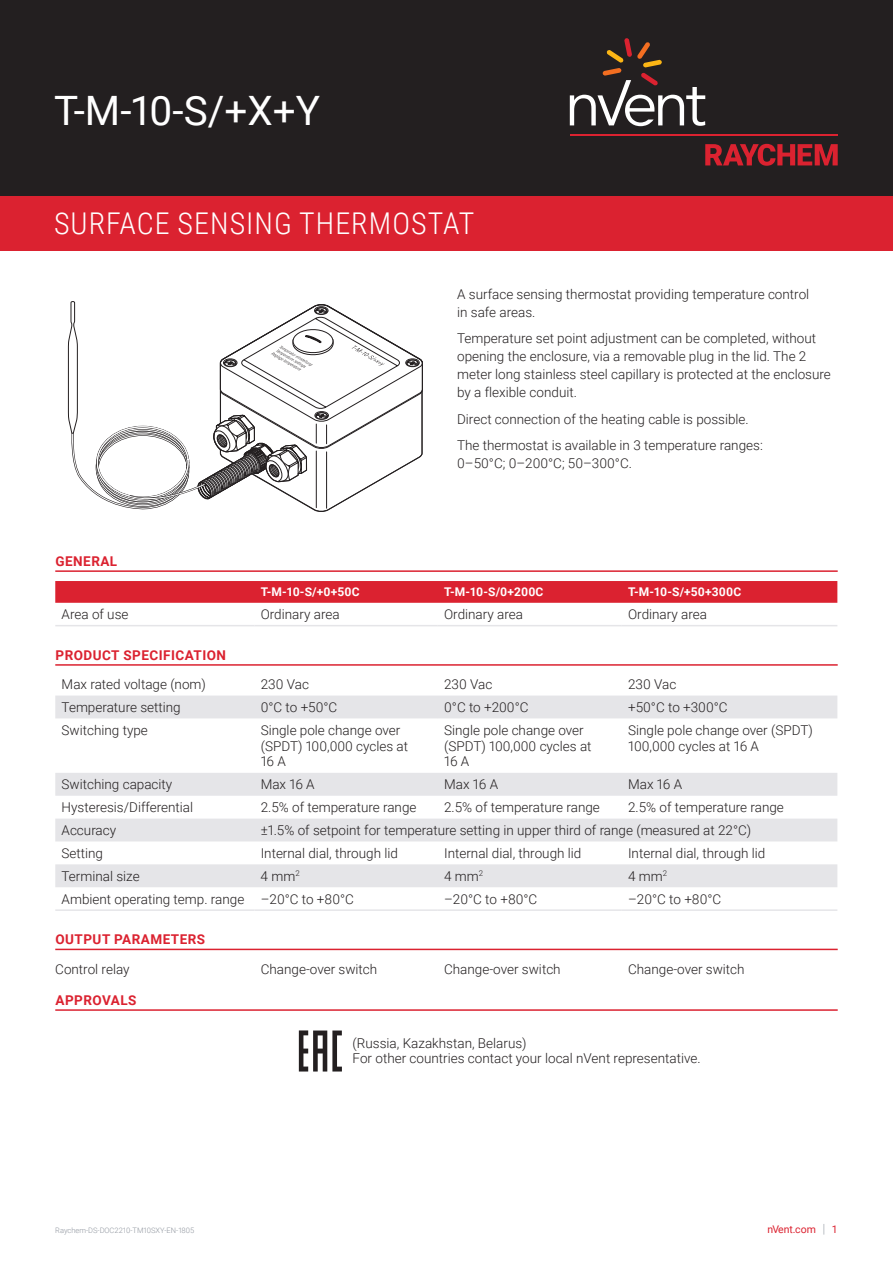
<style>
.page{position:relative;width:893px;height:1263px;background:#fff}
.page>*{position:absolute;margin:0;border:0;box-sizing:border-box;transform-origin:0 0}
.t1{font:40.5px "Roboto";color:#fff}
.t2{font:300 30px "Roboto Condensed";letter-spacing:.035em;color:#fff}
.t3{font:300 13.5px/15.8px "Roboto";color:#231f20}
.t4{font:700 13.5px "Roboto";letter-spacing:.035em;color:#db2230}
.t5{font:700 12px "Roboto";letter-spacing:.01em;color:#fff}
.t6{font:10.5px "Roboto";color:#db2230}
.t7{font:300 7.5px "Roboto";color:#8f959e}
.s1{font-weight:300;font-size:12.6px;color:#8f959e}
</style>
<div class="page">
<div style="left:0;top:0;width:893px;height:196px;background:#231f20"></div>
<div style="left:0;top:196px;width:893px;height:55px;background:#db2230"></div>
<svg style="left:705px;top:144px;width:133px;height:22px"></svg>
<hr style="left:570px;top:134px;width:268px;height:2px;background:#db2230">
<svg style="left:570px;top:38px;width:135px;height:88px"></svg>
<svg style="left:68px;top:301px;width:355px;height:211px"></svg>
<hr style="left:55px;top:570px;width:783px;height:2px;background:#db2230">
<hr style="left:55px;top:664px;width:783px;height:2px;background:#db2230">
<hr style="left:55px;top:949px;width:783px;height:1px;background:#db2230">
<hr style="left:55px;top:1009px;width:783px;height:2px;background:#db2230">
<div style="left:55px;top:581px;width:782px;height:22px;background:#db2230"></div>
<hr style="left:55px;top:625px;width:199px;height:1px;background:#e5e5e8">
<hr style="left:254px;top:625px;width:184px;height:1px;background:#e5e5e8">
<hr style="left:438px;top:625px;width:184px;height:1px;background:#e5e5e8">
<hr style="left:622px;top:625px;width:215px;height:1px;background:#e5e5e8">
<svg style="left:55px;top:695px;width:782px;height:192px"></svg>
<hr style="left:55px;top:909px;width:199px;height:2px;background:#e5e5e8">
<hr style="left:254px;top:909px;width:184px;height:2px;background:#e5e5e8">
<hr style="left:438px;top:909px;width:184px;height:2px;background:#e5e5e8">
<hr style="left:622px;top:909px;width:215px;height:2px;background:#e5e5e8">
<svg style="left:299px;top:1030px;width:43px;height:41px"></svg>
<h1 class="t1" style="left:54px;top:82px;width:267px">T-M-10-S/+X+Y</h1>
<h2 class="t2" style="left:54px;top:202px;width:422px">SURFACE SENSING THERMOSTAT</h2>
<p class="t4" style="left:56px;top:552px;width:63px">GENERAL</p>
<p class="t3" style="left:457px;top:285px;width:354px;line-height:18px">A surface sensing thermostat providing temperature control in safe areas.</p>
<p class="t3" style="left:457px;top:329px;width:375px;line-height:18px">Temperature set point adjustment can be completed, without opening the enclosure, via a removable plug in the lid. The 2 meter long stainless steel capillary is protected at the enclosure by a flexible conduit.</p>
<p class="t3" style="left:457px;top:405px;width:307px;line-height:26.5px">Direct connection of the heating cable is possible.<br>The thermostat is available in 3 temperature ranges:</p>
<p class="t3" style="left:457px;top:455px;width:176px">0–50°C; 0–200°C; 50–300°C.</p>
<p class="t5" style="left:261px;top:584px;width:100px">T-M-10-S/+0+50C</p>
<p class="t5" style="left:444px;top:584px;width:101px">T-M-10-S/0+200C</p>
<p class="t5" style="left:628px;top:584px;width:115px">T-M-10-S/+50+300C</p>
<p class="t3" style="left:62px;top:606px;width:68px">Area of use</p>
<p class="t3" style="left:261px;top:606px;width:80px">Ordinary area</p>
<p class="t3" style="left:444px;top:606px;width:80px">Ordinary area</p>
<p class="t3" style="left:628px;top:606px;width:80px">Ordinary area</p>
<p class="t4" style="left:55px;top:646px;width:172px">PRODUCT SPECIFICATION</p>
<p class="t3" style="left:62px;top:676px;width:146px">Max rated voltage (nom)</p>
<p class="t3" style="left:261px;top:676px;width:50px">230 Vac</p>
<p class="t3" style="left:444px;top:676px;width:50px">230 Vac</p>
<p class="t3" style="left:628px;top:676px;width:50px">230 Vac</p>
<p class="t3" style="left:62px;top:699px;width:121px">Temperature setting</p>
<p class="t3" style="left:261px;top:699px;width:78px">0°C to +50°C</p>
<p class="t3" style="left:444px;top:699px;width:86px">0°C to +200°C</p>
<p class="t3" style="left:628px;top:699px;width:101px">+50°C to +300°C</p>
<p class="t3" style="left:62px;top:722px;width:88px">Switching type</p>
<p class="t3" style="left:261px;top:722px;width:149px">Single pole change over (SPDT) 100,000 cycles at<br>16 A</p>
<p class="t3" style="left:444px;top:722px;width:149px">Single pole change over (SPDT) 100,000 cycles at<br>16 A</p>
<p class="t3" style="left:628px;top:722px;width:186px">Single pole change over (SPDT)<br>100,000 cycles at 16 A</p>
<p class="t3" style="left:62px;top:776px;width:112px">Switching capacity</p>
<p class="t3" style="left:261px;top:776px;width:55px">Max 16 A</p>
<p class="t3" style="left:444px;top:776px;width:56px">Max 16 A</p>
<p class="t3" style="left:628px;top:776px;width:55px">Max 16 A</p>
<p class="t3" style="left:62px;top:799px;width:133px">Hysteresis/Differential</p>
<p class="t3" style="left:261px;top:799px;width:157px">2.5% of temperature range</p>
<p class="t3" style="left:444px;top:799px;width:157px">2.5% of temperature range</p>
<p class="t3" style="left:628px;top:799px;width:157px">2.5% of temperature range</p>
<p class="t3" style="left:62px;top:822px;width:56px">Accuracy</p>
<p class="t3" style="left:261px;top:822px;width:492px">±1.5% of setpoint for temperature setting in upper third of range (measured at 22°C)</p>
<p class="t3" style="left:62px;top:845px;width:43px">Setting</p>
<p class="t3" style="left:261px;top:845px;width:139px">Internal dial, through lid</p>
<p class="t3" style="left:444px;top:845px;width:139px">Internal dial, through lid</p>
<p class="t3" style="left:628px;top:845px;width:139px">Internal dial, through lid</p>
<p class="t3" style="left:62px;top:868px;width:80px">Terminal size</p>
<p class="t3" style="left:261px;top:868px;width:41px">4 mm<sup>2</sup></p>
<p class="t3" style="left:444px;top:868px;width:41px">4 mm<sup>2</sup></p>
<p class="t3" style="left:628px;top:868px;width:41px">4 mm<sup>2</sup></p>
<p class="t3" style="left:62px;top:890px;width:294px">Ambient operating temp. range –20°C to +80°C</p>
<p class="t3" style="left:444px;top:890px;width:95px">–20°C to +80°C</p>
<p class="t3" style="left:628px;top:890px;width:95px">–20°C to +80°C</p>
<p class="t4" style="left:55px;top:930px;width:151px">OUTPUT PARAMETERS</p>
<p class="t3" style="left:55px;top:960px;width:76px">Control relay</p>
<p class="t3" style="left:261px;top:960px;width:118px">Change-over switch</p>
<p class="t3" style="left:444px;top:960px;width:118px">Change-over switch</p>
<p class="t3" style="left:628px;top:960px;width:118px">Change-over switch</p>
<p class="t4" style="left:55px;top:991px;width:83px">APPROVALS</p>
<p class="t3" style="left:353px;top:1034px;width:350px">(Russia, Kazakhstan, Belarus)<br>For other countries contact your local nVent representative.</p>
<p class="t7" style="left:55px;top:1225px;width:141px">Raychem-DS-DOC2210-TM10SXY-EN-1805</p>
<p class="t6" style="left:767px;top:1222px;width:72px">nVent.com <span class="s1">|</span> 1</p>
</div>
